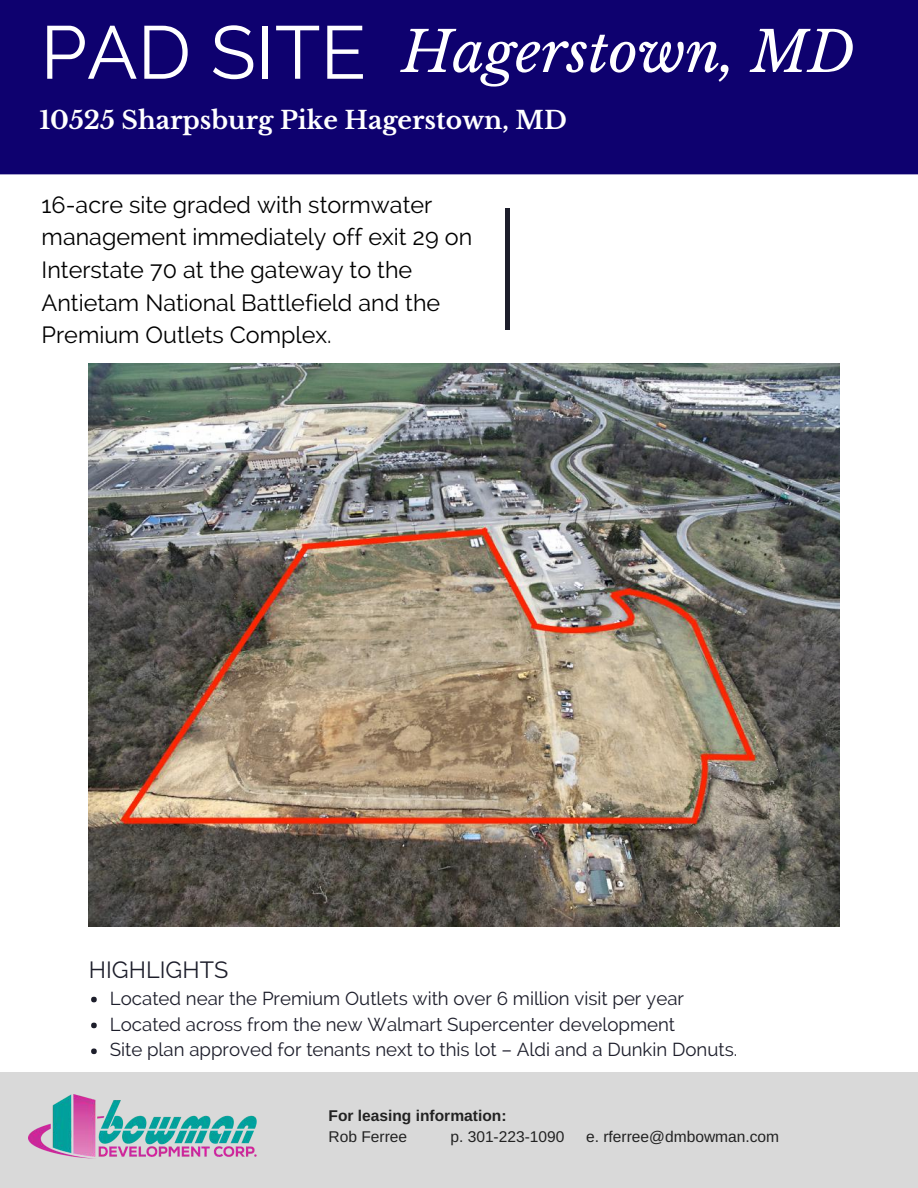
<style>
.page{position:relative;width:918px;height:1188px;background:#fff}
.page>*{position:absolute;margin:0;border:0;box-sizing:border-box;transform-origin:0 0}
.t1{font:italic 55.95px "Libre Baskerville";color:#fff}
.t2{font:700 24.9px "Libre Baskerville";color:#fff}
.t3{font:23.4px/32.7px "Raleway";color:#000}
.t4{font:23.4px "Raleway";color:#1d1e2b}
.t5{font:18.75px/25.8px "Raleway";color:#1d1e2b}
.t6{font:15.6px "Arimo";color:#222}
.t7{font:700 15.6px "Arimo";color:#222}
.s1{font-family:"Raleway";font-style:normal;font-size:74.7px}
</style>
<div class="page">
<div style="left:0;top:0;width:918px;height:174px;background:#0e016f"></div>
<div style="left:0;top:1072px;width:918px;height:116px;background:#d9d9d9"></div>
<img style="left:28px;top:1095px;width:228px;height:64px">
<div style="left:505px;top:208px;width:5px;height:122px;background:#1d1e2b"></div>
<svg style="left:91px;top:997px;width:6px;height:5px"></svg>
<svg style="left:91px;top:1023px;width:6px;height:5px"></svg>
<svg style="left:91px;top:1048px;width:6px;height:6px"></svg>
<img style="left:89px;top:363px;width:750px;height:564px">
<h1 class="t1" style="left:40px;top:18px;width:816px"><span class="s1">PAD SITE</span> Hagerstown, MD</h1>
<h2 class="t2" style="left:39px;top:105px;width:529px">10525 Sharpsburg Pike Hagerstown, MD</h2>
<p class="t3" style="left:42px;top:188px;width:432px">16-acre site graded with stormwater management immediately off exit 29 on Interstate 70 at the gateway to the Antietam National Battlefield and the Premium Outlets Complex.</p>
<p class="t4" style="left:89px;top:956px;width:141px">HIGHLIGHTS</p>
<p class="t5" style="left:110px;top:985px;width:629px">Located near the Premium Outlets with over 6 million visit per year<br>Located across from the new Walmart Supercenter development<br>Site plan approved for tenants next to this lot – Aldi and a Dunkin Donuts.</p>
<p class="t7" style="left:328px;top:1106px;width:180px">For leasing information:</p>
<p class="t6" style="left:328px;top:1128px;width:80px">Rob Ferree</p>
<p class="t6" style="left:450px;top:1128px;width:116px">p. 301-223-1090</p>
<p class="t6" style="left:586px;top:1128px;width:195px">e. rferree@dmbowman.com</p>
</div>
